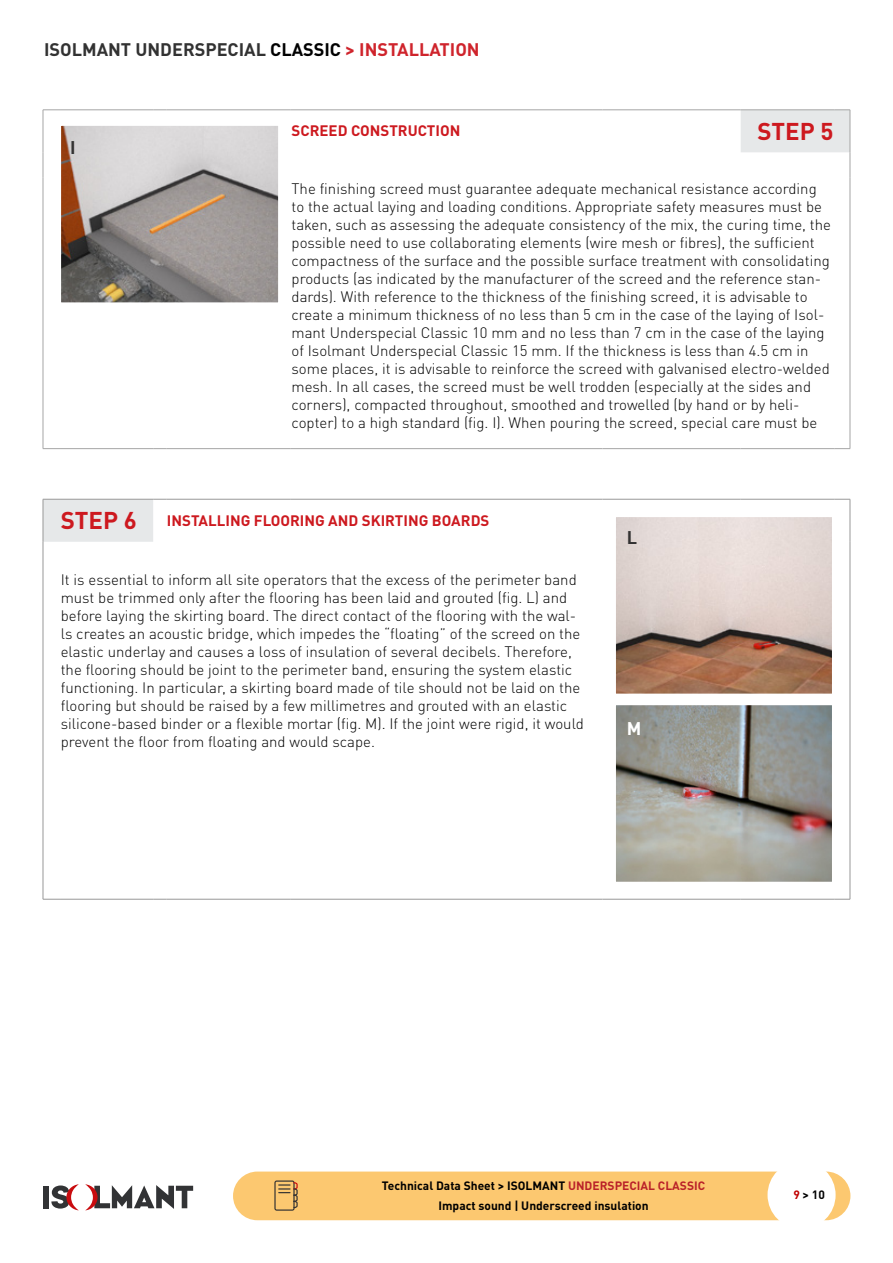
<style>
.page{position:relative;width:893px;height:1263px;background:#fff}
.page>*{position:absolute;margin:0;border:0;box-sizing:border-box;transform-origin:0 0}
.t1{font:700 24px "DIN Pro";color:#cd191f}
.t2{font:700 18px "DIN Pro";color:#323232}
.t3{font:18px "DIN Bold";color:#333232}
.t4{font:18px "DIN Bold";color:#fff}
.t5{font:300 15px/18px "DIN Pro";color:#000}
.t6{font:700 15px "DIN Pro";color:#cd191f}
.t7{font:700 12px "DIN Pro";color:#000}
.s1{color:#000}
.s2{color:#cf242c}
.s3{color:#ba2229}
.s4{color:#c00000}
</style>
<div class="page">
<svg style="left:43px;top:111px;width:807px;height:431px"></svg>
<hr style="left:43px;top:110px;width:1px;height:42px;background:#a5a5a5">
<svg style="left:43px;top:110px;width:17px;height:1px"></svg>
<hr style="left:60px;top:110px;width:93px;height:1px;background:#a5a5a5">
<svg style="left:153px;top:110px;width:13px;height:1px"></svg>
<hr style="left:166px;top:110px;width:125px;height:1px;background:#a5a5a5">
<hr style="left:291px;top:110px;width:311px;height:1px;background:#a5a5a5">
<hr style="left:602px;top:110px;width:139px;height:1px;background:#a5a5a5">
<hr style="left:741px;top:110px;width:93px;height:1px;background:#a5a5a5">
<svg style="left:834px;top:110px;width:16px;height:1px"></svg>
<hr style="left:850px;top:110px;width:1px;height:42px;background:#a5a5a5">
<svg style="left:43px;top:152px;width:1px;height:26px"></svg>
<svg style="left:850px;top:152px;width:1px;height:26px"></svg>
<hr style="left:43px;top:178px;width:1px;height:270px;background:#a5a5a5">
<hr style="left:850px;top:178px;width:1px;height:270px;background:#a5a5a5">
<svg style="left:43px;top:448px;width:17px;height:1px"></svg>
<hr style="left:60px;top:448px;width:93px;height:1px;background:#a5a5a5">
<svg style="left:153px;top:448px;width:13px;height:1px"></svg>
<hr style="left:166px;top:448px;width:125px;height:1px;background:#a5a5a5">
<hr style="left:291px;top:448px;width:311px;height:1px;background:#a5a5a5">
<hr style="left:602px;top:448px;width:139px;height:1px;background:#a5a5a5">
<hr style="left:741px;top:448px;width:93px;height:1px;background:#a5a5a5">
<svg style="left:834px;top:448px;width:16px;height:1px"></svg>
<hr style="left:43px;top:499px;width:1px;height:43px;background:#989898">
<svg style="left:43px;top:499px;width:17px;height:1px"></svg>
<hr style="left:60px;top:499px;width:93px;height:1px;background:#989898">
<svg style="left:153px;top:499px;width:13px;height:1px"></svg>
<hr style="left:166px;top:499px;width:125px;height:1px;background:#989898">
<hr style="left:291px;top:499px;width:311px;height:1px;background:#989898">
<hr style="left:602px;top:499px;width:139px;height:1px;background:#989898">
<hr style="left:741px;top:499px;width:93px;height:1px;background:#989898">
<svg style="left:834px;top:499px;width:16px;height:1px"></svg>
<hr style="left:850px;top:499px;width:1px;height:43px;background:#989898">
<svg style="left:43px;top:542px;width:1px;height:26px"></svg>
<svg style="left:850px;top:542px;width:1px;height:26px"></svg>
<hr style="left:43px;top:568px;width:1px;height:331px;background:#989898">
<svg style="left:43px;top:899px;width:17px;height:1px"></svg>
<hr style="left:60px;top:899px;width:93px;height:1px;background:#989898">
<svg style="left:153px;top:899px;width:13px;height:1px"></svg>
<hr style="left:166px;top:899px;width:125px;height:1px;background:#989898">
<hr style="left:291px;top:899px;width:311px;height:1px;background:#989898">
<hr style="left:602px;top:899px;width:139px;height:1px;background:#989898">
<hr style="left:741px;top:899px;width:93px;height:1px;background:#989898">
<svg style="left:834px;top:899px;width:16px;height:1px"></svg>
<hr style="left:850px;top:568px;width:1px;height:331px;background:#989898">
<img style="left:63px;top:127px;width:214px;height:174px">
<div style="left:59px;top:123px;width:222px;height:182px;border:3px solid #fff"></div>
<img style="left:617px;top:518px;width:213px;height:174px">
<div style="left:613px;top:514px;width:221px;height:182px;border:3px solid #fff"></div>
<img style="left:617px;top:707px;width:213px;height:173px">
<div style="left:613px;top:703px;width:221px;height:181px;border:3px solid #fff"></div>
<div style="left:43px;top:1186px;width:6px;height:22px;background:#323335"></div>
<svg style="left:85px;top:1184px;width:108px;height:26px"></svg>
<svg style="left:51px;top:1184px;width:28px;height:26px"></svg>
<div style="left:233px;top:1171px;width:617px;height:49px;background:#fcc870;border-radius:24px"></div>
<svg style="left:274px;top:1180px;width:24px;height:31px"></svg>
<div style="left:767px;top:1161px;width:69px;height:68px;background:#fff;border-radius:50%"></div>
<p class="t2" style="left:44px;top:34px;width:437px">ISOLMANT UNDERSPECIAL <span class="s1">CLASSIC</span> <span class="s2">&gt; INSTALLATION</span></p>
<p class="t3" style="left:70px;top:136px;width:7px">I</p>
<p class="t6" style="left:292px;top:118px;width:170px">SCREED CONSTRUCTION</p>
<h1 class="t1" style="left:757px;top:111px;width:78px">STEP 5</h1>
<p class="t5" style="left:292px;top:178px;width:541px">The finishing screed must guarantee adequate mechanical resistance according to the actual laying and loading conditions. Appropriate safety measures must be taken, such as assessing the adequate consistency of the mix, the curing time, the possible need to use collaborating elements (wire mesh or fibres), the sufficient compactness of the surface and the possible surface treatment with consolidating products (as indicated by the manufacturer of the screed and the reference stan&shy;dards). With reference to the thickness of the finishing screed, it is advisable to create a minimum thickness of no less than 5 cm in the case of the laying of Isol&shy;mant Underspecial Classic 10 mm and no less than 7 cm in the case of the laying of Isolmant Underspecial Classic 15 mm. If the thickness is less than 4.5 cm in some places, it is advisable to reinforce the screed with galvanised electro-welded mesh. In all cases, the screed must be well trodden (especially at the sides and corners), compacted throughout, smoothed and trowelled (by hand or by heli&shy;copter) to a high standard (fig. I). When pouring the screed, special care must be</p>
<h1 class="t1" style="left:61px;top:500px;width:78px">STEP 6</h1>
<p class="t6" style="left:167px;top:508px;width:324px">INSTALLING FLOORING AND SKIRTING BOARDS</p>
<p class="t5" style="left:61px;top:569px;width:525px">It is essential to inform all site operators that the excess of the perimeter band must be trimmed only after the flooring has been laid and grouted (fig. L) and before laying the skirting board. The direct contact of the flooring with the wal&shy;ls creates an acoustic bridge, which impedes the “floating” of the screed on the elastic underlay and causes a loss of insulation of several decibels. Therefore, the flooring should be joint to the perimeter band, ensuring the system elastic functioning. In particular, a skirting board made of tile should not be laid on the flooring but should be raised by a few millimetres and grouted with an elastic silicone-based binder or a flexible mortar (fig. M). If the joint were rigid, it would prevent the floor from floating and would scape.</p>
<p class="t3" style="left:627px;top:525px;width:12px">L</p>
<p class="t4" style="left:627px;top:717px;width:16px">M</p>
<p class="t7" style="left:382px;top:1175px;width:325px">Technical Data Sheet &gt; ISOLMANT <span class="s3">UNDERSPECIAL CLASSIC</span></p>
<p class="t7" style="left:438px;top:1196px;width:212px">Impact sound | Underscreed insulation</p>
<p class="t7" style="left:793px;top:1184px;width:33px"><span class="s4">9</span> &gt; 10</p>
</div>
